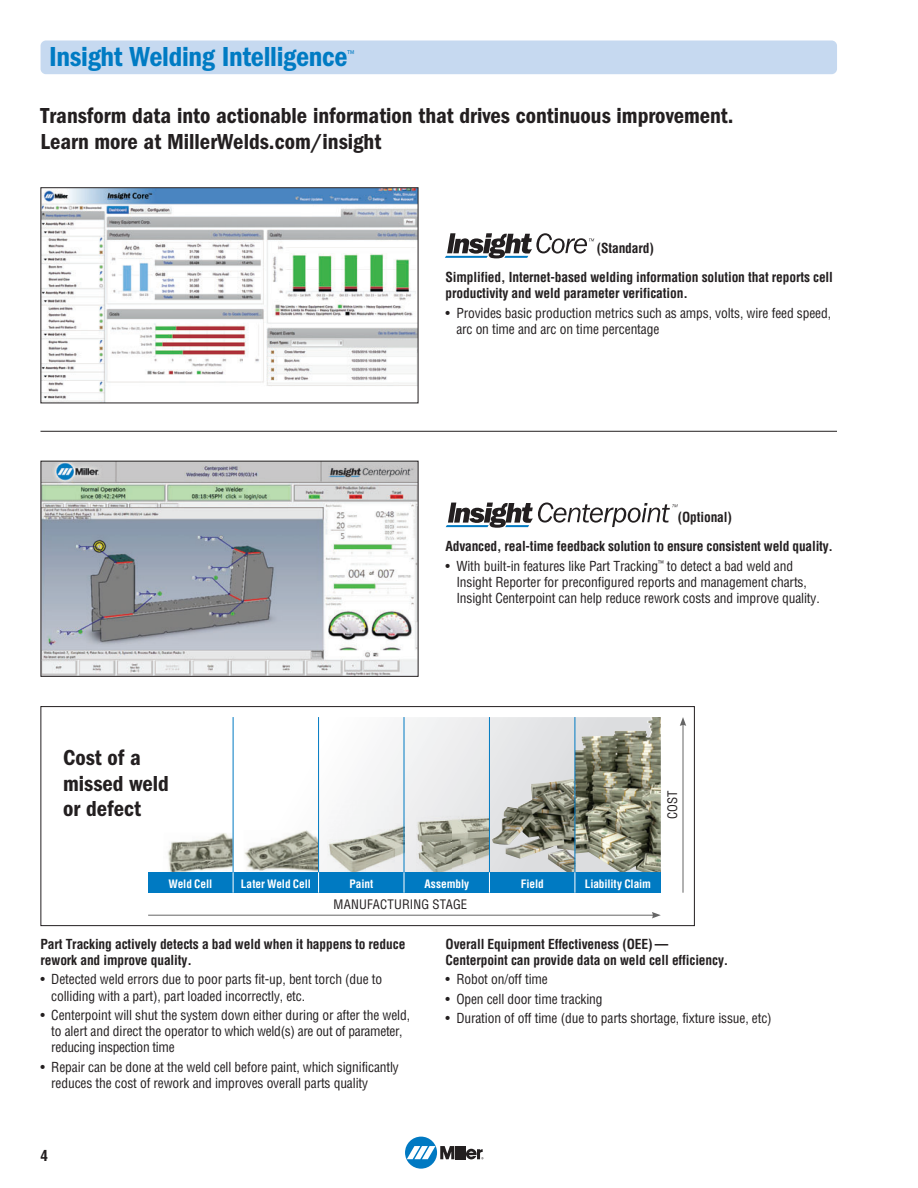
<style>
.page{position:relative;width:918px;height:1188px;background:#fff}
.page>*{position:absolute;margin:0;border:0;box-sizing:border-box;transform-origin:0 0}
.t1{font:28.5px "ITC Franklin Gothic Std Dm Cd";letter-spacing:-.01em;color:#007bc3}
.t2{font:22.5px/25.5px "ITC Franklin Gothic Std Dm Cd";color:#231f20}
.t3{font:700 condensed 15px "Helvetica";color:#231f20}
.t4{font:condensed 13.5px/16.2px "Helvetica";letter-spacing:-.01em;color:#231f20}
.t5{font:700 condensed 13.5px/29.1px "Helvetica";letter-spacing:-.01em;color:#231f20}
.t6{font:condensed 12.75px "Helvetica";letter-spacing:.01em;color:#231f20}
.t7{font:700 condensed 11.4px "Helvetica";letter-spacing:-.01em;color:#fff}
.t8{font:condensed 9px "Helvetica";color:#007bc3}
</style>
<div class="page">
<img style="left:42px;top:189px;width:374px;height:212px">
<div style="left:40px;top:187px;width:378px;height:216px;border:1px solid #231f20"></div>
<img style="left:43px;top:463px;width:373px;height:212px">
<div style="left:41px;top:461px;width:377px;height:216px;border:1px solid #231f20"></div>
<div style="left:405px;top:1137px;width:32px;height:32px;background:#0079c2;border-radius:50%"></div>
<svg style="left:407px;top:1146px;width:76px;height:13px"></svg>
<svg style="left:445px;top:233px;width:149px;height:25px"></svg>
<svg style="left:446px;top:503px;width:232px;height:25px"></svg>
<div style="left:41px;top:40px;width:796px;height:34px;background:#c6d9f0;border-radius:5px"></div>
<svg style="left:148px;top:717px;width:427px;height:156px"></svg>
<img style="left:576px;top:717px;width:85px;height:156px">
<img style="left:492px;top:779px;width:83px;height:94px">
<img style="left:417px;top:811px;width:72px;height:62px">
<img style="left:162px;top:833px;width:71px;height:40px">
<img style="left:328px;top:800px;width:76px;height:73px">
<img style="left:244px;top:830px;width:74px;height:43px">
<hr style="left:233px;top:717px;width:1px;height:162px;background:#007ac2">
<hr style="left:318px;top:717px;width:1px;height:162px;background:#007ac2">
<hr style="left:404px;top:717px;width:1px;height:162px;background:#007ac2">
<hr style="left:489px;top:717px;width:1px;height:162px;background:#007ac2">
<hr style="left:575px;top:717px;width:1px;height:162px;background:#007ac2">
<div style="left:148px;top:873px;width:513px;height:20px;background:#007ac2"></div>
<svg style="left:233px;top:872px;width:1px;height:21px"></svg>
<svg style="left:318px;top:872px;width:1px;height:21px"></svg>
<svg style="left:404px;top:872px;width:1px;height:21px"></svg>
<svg style="left:489px;top:872px;width:1px;height:21px"></svg>
<svg style="left:575px;top:872px;width:1px;height:21px"></svg>
<hr style="left:148px;top:915px;width:506px;height:1px;background:#666">
<svg style="left:652px;top:912px;width:9px;height:6px"></svg>
<hr style="left:683px;top:724px;width:1px;height:169px;background:#666">
<svg style="left:680px;top:717px;width:6px;height:9px"></svg>
<div style="left:40px;top:706px;width:655px;height:220px;border:1px solid #231f20"></div>
<hr style="left:40px;top:431px;width:797px;height:1px;background:#231f20">
<h1 class="t1" style="left:49px;top:47px;width:300px">Insight Welding Intelligence</h1>
<p class="t8" style="left:347px;top:50px;width:8px">™</p>
<h2 class="t2" style="left:41px;top:105px;width:694px">Transform data into actionable information that drives continuous improvement.<br>Learn more at MillerWelds.com/insight</h2>
<p class="t5" style="left:446px;top:235px;width:389px;text-indent:151px">(Standard)<br>Simplified, Internet-based welding information solution that reports cell</p>
<p class="t5" style="left:446px;top:280px;width:244px">productivity and weld parameter verification.</p>
<p class="t4" style="left:456px;top:306px;width:376px;text-indent:-11px">• Provides basic production metrics such as amps, volts, wire feed speed, arc on time and arc on time percentage</p>
<h2 class="t2" style="left:63px;top:747px;width:107px">Cost of a missed weld or defect</h2>
<p class="t5" style="left:446px;top:504px;width:389px;text-indent:232px">(Optional)<br>Advanced, real-time feedback solution to ensure consistent weld quality.</p>
<p class="t4" style="left:456px;top:559px;width:365px;text-indent:-11px">• With built-in features like Part Tracking<sup>™</sup> to detect a bad weld and<br>Insight Reporter for preconfigured reports and management charts,<br>Insight Centerpoint can help reduce rework costs and improve quality.</p>
<p class="t6" style="left:667px;top:819px;width:30px;rotate:-90deg">COST</p>
<p class="t7" style="left:168px;top:879px;width:45px">Weld Cell</p>
<p class="t7" style="left:241px;top:879px;width:72px">Later Weld Cell</p>
<p class="t7" style="left:349px;top:879px;width:25px">Paint</p>
<p class="t7" style="left:424px;top:879px;width:46px">Assembly</p>
<p class="t7" style="left:521px;top:879px;width:24px">Field</p>
<p class="t7" style="left:585px;top:879px;width:68px">Liability Claim</p>
<p class="t6" style="left:333px;top:899px;width:135px">MANUFACTURING STAGE</p>
<p class="t5" style="left:40px;top:937px;width:366px;line-height:16.2px">Part Tracking actively detects a bad weld when it happens to reduce rework and improve quality.</p>
<p class="t4" style="left:51px;top:973px;width:333px;text-indent:-11px">• Detected weld errors due to poor parts fit-up, bent torch (due to colliding with a part), part loaded incorrectly, etc.</p>
<p class="t4" style="left:51px;top:1008px;width:360px;text-indent:-11px">• Centerpoint will shut the system down either during or after the weld, to alert and direct the operator to which weld(s) are out of parameter, reducing inspection time</p>
<p class="t4" style="left:51px;top:1060px;width:349px;text-indent:-11px">• Repair can be done at the weld cell before paint, which significantly reduces the cost of rework and improves overall parts quality</p>
<p class="t5" style="left:446px;top:937px;width:284px;line-height:16.2px">Overall Equipment Effectiveness (OEE) —<br>Centerpoint can provide data on weld cell efficiency.</p>
<p class="t4" style="left:446px;top:973px;width:104px">• Robot on/off time</p>
<p class="t4" style="left:446px;top:992px;width:159px">• Open cell door time tracking</p>
<p class="t4" style="left:446px;top:1011px;width:328px">• Duration of off time (due to parts shortage, fixture issue, etc)</p>
<p class="t3" style="left:40px;top:1150px;width:9px">4</p>
</div>
